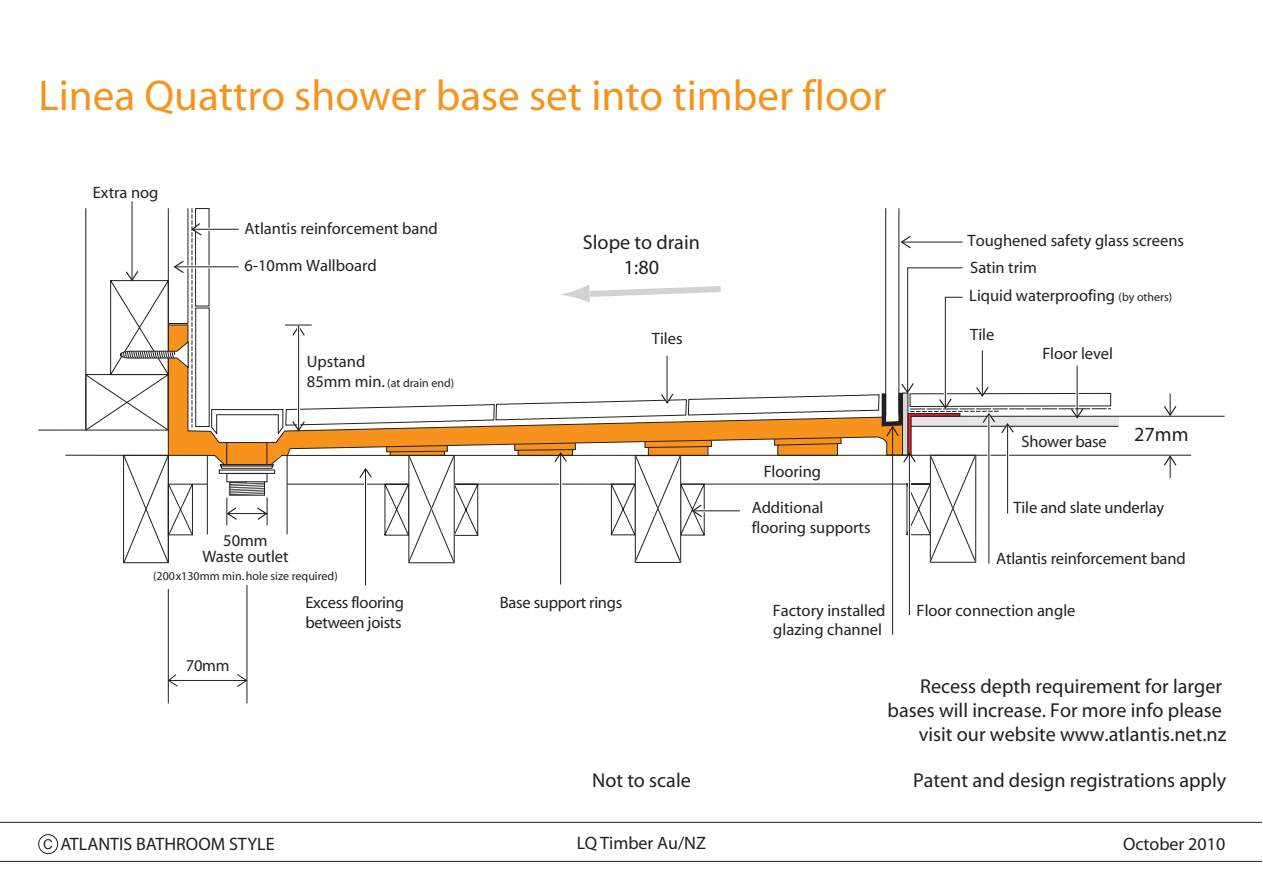
<style>
.page{position:relative;width:1263px;height:893px;background:#fff}
.page>*{position:absolute;margin:0;border:0;box-sizing:border-box;transform-origin:0 0}
.t1{font:43.2px "Myriad";color:#f7931d}
.t2{font:20.1px/24.2px "Myriad";color:#231f20;text-align:center}
.t3{font:18px "Myriad";color:#231f20}
.t4{font:16.5px/19.8px "Myriad";color:#231f20}
.t5{font:12px "Myriad";color:#231f20}
.s1{font-size:16.5px}
.s2{font-size:12px}
.s3{font-family:"Arial";font-size:13.5px}
</style>
<div class="page">
<hr style="left:0;top:861px;width:1262px;height:1px;background:#231f20">
<hr style="left:0;top:822px;width:1262px;height:1px;background:#231f20">
<div style="left:38px;top:834px;width:20px;height:20px;border:1px solid #231f20;border-radius:50%"></div>
<hr style="left:892px;top:426px;width:1px;height:209px;background:#231f20">
<hr style="left:560px;top:453px;width:1px;height:131px;background:#231f20">
<hr style="left:365px;top:470px;width:1px;height:115px;background:#231f20">
<hr style="left:38px;top:430px;width:48px;height:1px;background:#231f20">
<hr style="left:911px;top:416px;width:313px;height:1px;background:#231f20">
<svg style="left:167px;top:674px;width:81px;height:13px"></svg>
<hr style="left:132px;top:201px;width:1px;height:79px;background:#231f20">
<hr style="left:909px;top:454px;width:1px;height:161px;background:#231f20">
<svg style="left:65px;top:207px;width:1127px;height:357px"></svg>
<h1 class="t1" style="left:38px;top:74px;width:850px">Linea Quattro shower base set into timber floor</h1>
<p class="t4" style="left:93px;top:183px;width:67px">Extra nog</p>
<p class="t4" style="left:245px;top:220px;width:195px">Atlantis reinforcement band</p>
<p class="t4" style="left:245px;top:256px;width:134px">6-10mm Wallboard</p>
<p class="t4" style="left:307px;top:353px;width:60px">Upstand</p>
<p class="t5" style="left:307px;top:377px;width:149px"><span class="s1">85mm min.</span> (at drain end)</p>
<p class="t4" style="left:223px;top:531px;width:46px">50mm</p>
<p class="t5" style="left:153px;top:570px;width:186px">(200x130mm min. hole size required)</p>
<p class="t4" style="left:202px;top:548px;width:88px">Waste outlet</p>
<p class="t2" style="left:583px;top:231px;width:118px">Slope to drain<br>1:80</p>
<p class="t4" style="left:652px;top:330px;width:32px">Tiles</p>
<p class="t4" style="left:186px;top:656px;width:45px">70mm</p>
<p class="t4" style="left:305px;top:593px;width:100px">Excess flooring</p>
<p class="t4" style="left:500px;top:593px;width:124px">Base support rings</p>
<p class="t4" style="left:305px;top:613px;width:98px">between joists</p>
<p class="t2" style="left:592px;top:769px;width:100px">Not to scale</p>
<p class="t4" style="left:967px;top:232px;width:218px">Toughened safety glass screens</p>
<p class="t4" style="left:970px;top:258px;width:68px">Satin trim</p>
<p class="t4" style="left:969px;top:287px;width:205px">Liquid waterproofing <span class="s2">(by others)</span></p>
<p class="t4" style="left:764px;top:463px;width:59px">Flooring</p>
<p class="t4" style="left:752px;top:499px;width:120px">Additional flooring supports</p>
<p class="t4" style="left:773px;top:601px;width:114px">Factory installed glazing channel</p>
<p class="t4" style="left:970px;top:325px;width:26px">Tile</p>
<p class="t4" style="left:1042px;top:344px;width:72px">Floor level</p>
<p class="t4" style="left:1022px;top:433px;width:86px">Shower base</p>
<p class="t2" style="left:1134px;top:423px;width:56px">27mm</p>
<p class="t4" style="left:1013px;top:499px;width:152px">Tile and slate underlay</p>
<p class="t4" style="left:996px;top:549px;width:191px">Atlantis reinforcement band</p>
<p class="t4" style="left:917px;top:601px;width:160px">Floor connection angle</p>
<p class="t2" style="left:887px;top:675px;width:340px;text-align:right">Recess depth requirement for larger bases will increase. For more info please visit our website www.atlantis.net.nz</p>
<p class="t2" style="left:913px;top:769px;width:315px">Patent and design registrations apply</p>
<p class="t3" style="left:43px;top:835px;width:233px"><span class="s3">C</span> ATLANTIS BATHROOM STYLE</p>
<p class="t3" style="left:577px;top:834px;width:131px">LQ Timber Au/NZ</p>
<p class="t3" style="left:1123px;top:835px;width:104px">October 2010</p>
</div>
